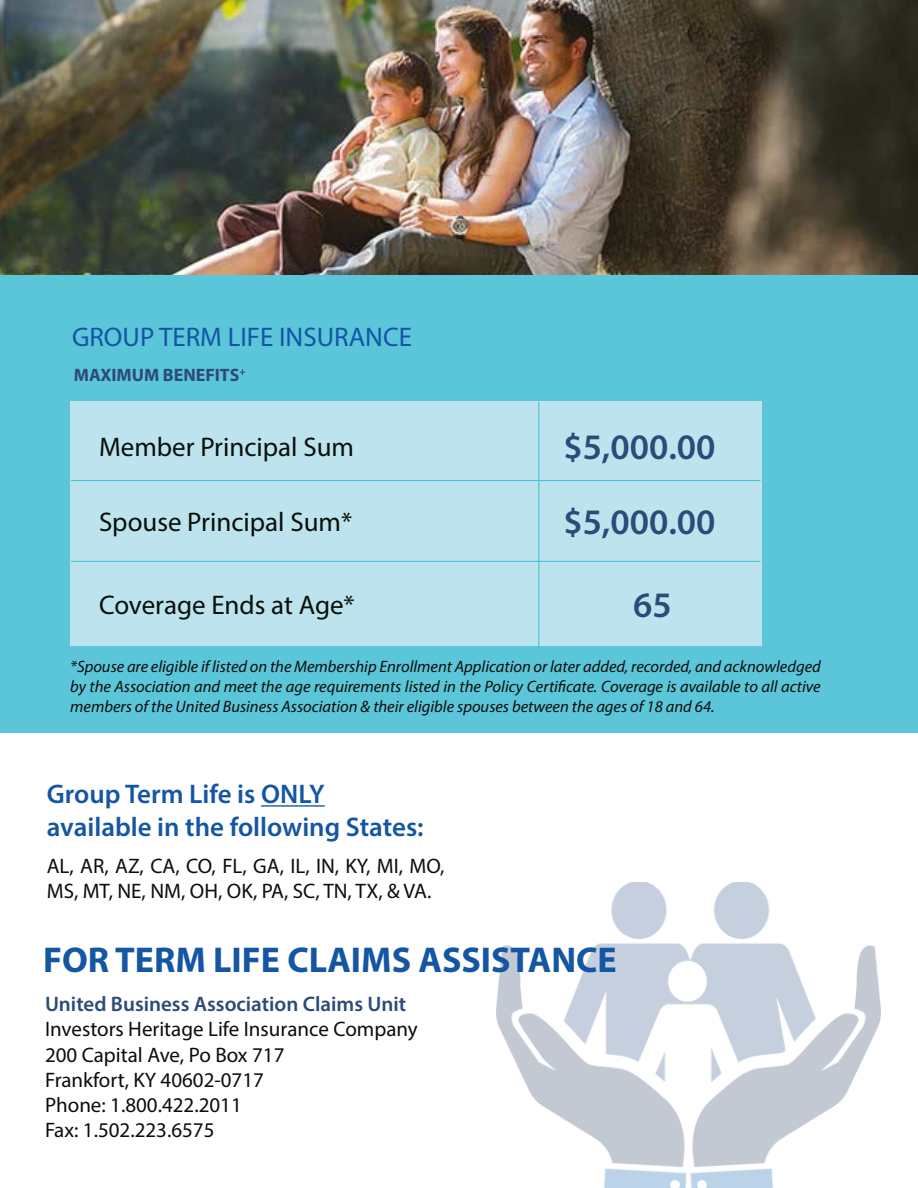
<style>
.page{position:relative;width:918px;height:1188px;background:#fff}
.page>*{position:absolute;margin:0;border:0;box-sizing:border-box;transform-origin:0 0}
.t1{font:700 36px "Myriad Pro";color:#1456a3}
.t2{font:600 36px/75px "Myriad Pro";color:#2c4b78}
.t3{font:27px "Myriad Pro";color:#090f0a}
.t4{font:600 27px/32.4px "Myriad Pro";color:#1456a3}
.t5{font:27px "Myriad Pro";color:#1456a3}
.t6{font:21px/25.2px "Myriad Pro";color:#090f0a}
.t7{font:600 21px "Myriad Pro";color:#2c4b78}
.t8{font:700 18px "Myriad Pro";color:#2c4b78}
.t9{font:italic 16.5px/19.8px "Myriad Pro";color:#090f0a;text-align:justify}
</style>
<div class="page">
<img style="left:0;top:0;width:918px;height:275px">
<div style="left:0;top:275px;width:918px;height:458px;background:#5bc5d9"></div>
<div style="left:70px;top:401px;width:691px;height:245px;background:#bde4ee"></div>
<hr style="left:71px;top:480px;width:689px;height:1px;background:#3abfd5">
<hr style="left:71px;top:561px;width:689px;height:1px;background:#3abfd5">
<hr style="left:538px;top:402px;width:1px;height:245px;background:#3abfd5">
<img style="left:497px;top:882px;width:384px;height:306px">
<hr style="left:261px;top:805px;width:64px;height:2px;background:#1456a3">
<h2 class="t5" style="left:72px;top:327px;width:341px">GROUP TERM LIFE INSURANCE</h2>
<p class="t8" style="left:74px;top:365px;width:173px">MAXIMUM BENEFITS<sup>+</sup></p>
<h2 class="t3" style="left:99px;top:437px;width:257px">Member Principal Sum</h2>
<h2 class="t3" style="left:99px;top:512px;width:255px">Spouse Principal Sum*</h2>
<h2 class="t3" style="left:99px;top:595px;width:257px">Coverage Ends at Age*</h2>
<h1 class="t2" style="left:563px;top:412px;width:154px">$5,000.00 $5,000.00</h1>
<h1 class="t2" style="left:633px;top:569px;width:40px">65</h1>
<p class="t9" style="left:70px;top:658px;width:752px">*Spouse are eligible if listed on the Membership Enrollment Application or later added, recorded, and acknowledged by the Association and meet the age requirements listed in the Policy Certificate. Coverage is available to all active members of the United Business Association &amp; their eligible spouses between the ages of 18 and 64.</p>
<h2 class="t4" style="left:47px;top:780px;width:378px">Group Term Life is ONLY available in the following States:</h2>
<p class="t6" style="left:47px;top:854px;width:399px">AL, AR, AZ, CA, CO, FL, GA, IL, IN, KY, MI, MO,<br>MS, MT, NE, NM, OH, OK, PA, SC, TN, TX, &amp; VA.</p>
<h1 class="t1" style="left:43px;top:939px;width:575px">FOR TERM LIFE CLAIMS ASSISTANCE</h1>
<p class="t7" style="left:45px;top:996px;width:363px">United Business Association Claims Unit</p>
<p class="t6" style="left:45px;top:1018px;width:374px">Investors Heritage Life Insurance Company<br>200 Capital Ave, Po Box 717<br>Frankfort, KY 40602-0717<br>Phone: 1.800.422.2011<br>Fax: 1.502.223.6575</p>
</div>
